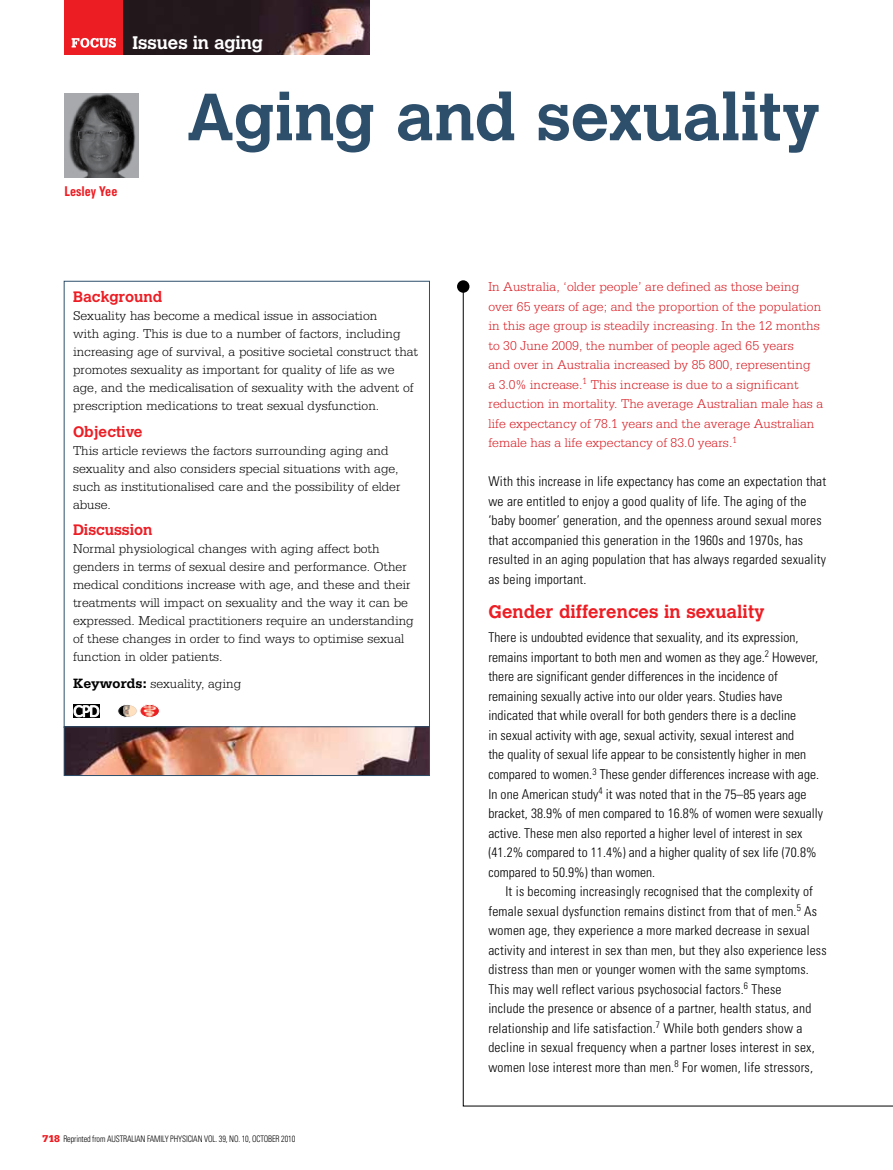
<style>
.page{position:relative;width:893px;height:1170px;background:#fff}
.page>*{position:absolute;margin:0;border:0;box-sizing:border-box;transform-origin:0 0}
.t1{font:700 66px "Calvert";letter-spacing:-.005em;color:#2e4f6c}
.t2{font:700 18px "Calvert";letter-spacing:.005em;color:#ed1d24}
.t3{font:700 18px "Calvert";color:#fff}
.t4{font:700 15px "Calvert";color:#ed1d24}
.t5{font:300 condensed 13.5px/19.5px "Univers LT";letter-spacing:.015em;color:#000}
.t6{font:300 13.5px/18px "Serifa LT";color:#000}
.t7{font:300 13.5px/19.5px "Serifa LT";letter-spacing:.005em;color:#d71920}
.t8{font:700 condensed 13.5px "Univers LT";color:#ed1d24;scale:.9 1}
.t9{font:300 condensed 9px "Univers LT";letter-spacing:-.015em;color:#000;scale:.9 1}
.s1{font-weight:700;font-size:14.25px}
.s2{font-family:"Serifa LT";font-weight:900;font-stretch:normal;font-size:10.5px;color:#ed1d24}
</style>
<div class="page">
<svg style="left:462px;top:289px;width:431px;height:817px"></svg>
<div style="left:457px;top:280px;width:12px;height:13px;background:#000;border-radius:50%"></div>
<img style="left:65px;top:94px;width:74px;height:84px">
<svg style="left:73px;top:704px;width:27px;height:13px"></svg>
<svg style="left:74px;top:705px;width:25px;height:12px"></svg>
<img style="left:119px;top:706px;width:16px;height:11px">
<div style="left:118px;top:704px;width:19px;height:13px;border:1px solid #fff;border-radius:50%"></div>
<img style="left:140px;top:704px;width:18px;height:13px">
<div style="left:140px;top:704px;width:20px;height:13px;border:1px solid #fff;border-radius:50%"></div>
<img style="left:66px;top:728px;width:362px;height:45px">
<div style="left:64px;top:726px;width:366px;height:49px;border:1px solid #2e4f6c"></div>
<img style="left:123px;top:0;width:246px;height:55px">
<div style="left:65px;top:0;width:58px;height:55px;background:#ed1d24"></div>
<svg style="left:72px;top:38px;width:44px;height:10px"></svg>
<h2 class="t3" style="left:132px;top:31px;width:132px">Issues in aging</h2>
<p class="t8" style="left:65px;top:183px;width:60px">Lesley Yee</p>
<h1 class="t1" style="left:186px;top:75px;width:635px">Aging and sexuality</h1>
<p class="t4" style="left:73px;top:287px;width:91px">Background</p>
<p class="t6" style="left:73px;top:307px;width:347px">Sexuality has become a medical issue in association<br>with aging. This is due to a number of factors, including increasing age of survival, a positive societal construct that promotes sexuality as important for quality of life as we age, and the medicalisation of sexuality with the advent of prescription medications to treat sexual dysfunction.</p>
<p class="t4" style="left:73px;top:422px;width:71px">Objective</p>
<p class="t6" style="left:73px;top:441px;width:329px">This article reviews the factors surrounding aging and sexuality and also considers special situations with age, such as institutionalised care and the possibility of elder abuse.</p>
<p class="t4" style="left:73px;top:520px;width:81px">Discussion</p>
<p class="t6" style="left:73px;top:540px;width:342px">Normal physiological changes with aging affect both genders in terms of sexual desire and performance. Other medical conditions increase with age, and these and their treatments will impact on sexuality and the way it can be expressed. Medical practitioners require an understanding of these changes in order to find ways to optimise sexual function in older patients.</p>
<p class="t6" style="left:73px;top:674px;width:170px"><span class="s1">Keywords:</span> sexuality, aging</p>
<p class="t9" style="left:43px;top:1133px;width:282px"><span class="s2">718</span> Reprinted from Australian Family Physician Vol. 39, No. 10, october 2010</p>
<p class="t7" style="left:488px;top:277px;width:336px">In Australia, ‘older people’ are defined as those being over 65 years of age; and the proportion of the population in this age group is steadily increasing. In the 12 months to 30 June 2009, the number of people aged 65 years<br>and over in Australia increased by 85 800, representing<br>a 3.0% increase.<sup>1</sup> This increase is due to a significant reduction in mortality. The average Australian male has a life expectancy of 78.1 years and the average Australian female has a life expectancy of 83.0 years.<sup>1</sup></p>
<p class="t5" style="left:488px;top:472px;width:339px">With this increase in life expectancy has come an expectation that we are entitled to enjoy a good quality of life. The aging of the ‘baby boomer’ generation, and the openness around sexual mores that accompanied this generation in the 1960s and 1970s, has resulted in an aging population that has always regarded sexuality as being important.</p>
<h2 class="t2" style="left:488px;top:600px;width:278px">Gender differences in sexuality</h2>
<p class="t5" style="left:488px;top:628px;width:340px">There is undoubted evidence that sexuality, and its expression, remains important to both men and women as they age.<sup>2</sup> However, there are significant gender differences in the incidence of remaining sexually active into our older years. Studies have indicated that while overall for both genders there is a decline<br>in sexual activity with age, sexual activity, sexual interest and<br>the quality of sexual life appear to be consistently higher in men compared to women.<sup>3</sup> These gender differences increase with age.<br>I n one American study<sup>4</sup> it was noted that in the 75–85 years age bracket, 38.9% of men compared to 16.8% of women were sexually active. These men also reported a higher level of interest in sex (41.2% compared to 11.4%) and a higher quality of sex life (70.8% compared to 50.9%) than women.<br>It is becoming increasingly recognised that the complexity of female sexual dysfunction remains distinct from that of men.<sup>5</sup> As women age, they experience a more marked decrease in sexual activity and interest in sex than men, but they also experience less distress than men or younger women with the same symptoms.<br>This may well reflect various psychosocial factors.<sup>6</sup> These<br>include the presence or absence of a partner, health status, and relationship and life satisfaction.<sup>7</sup> While both genders show a decline in sexual frequency when a partner loses interest in sex, women lose interest more than men.<sup>8</sup> For women, life stressors,</p>
</div>
